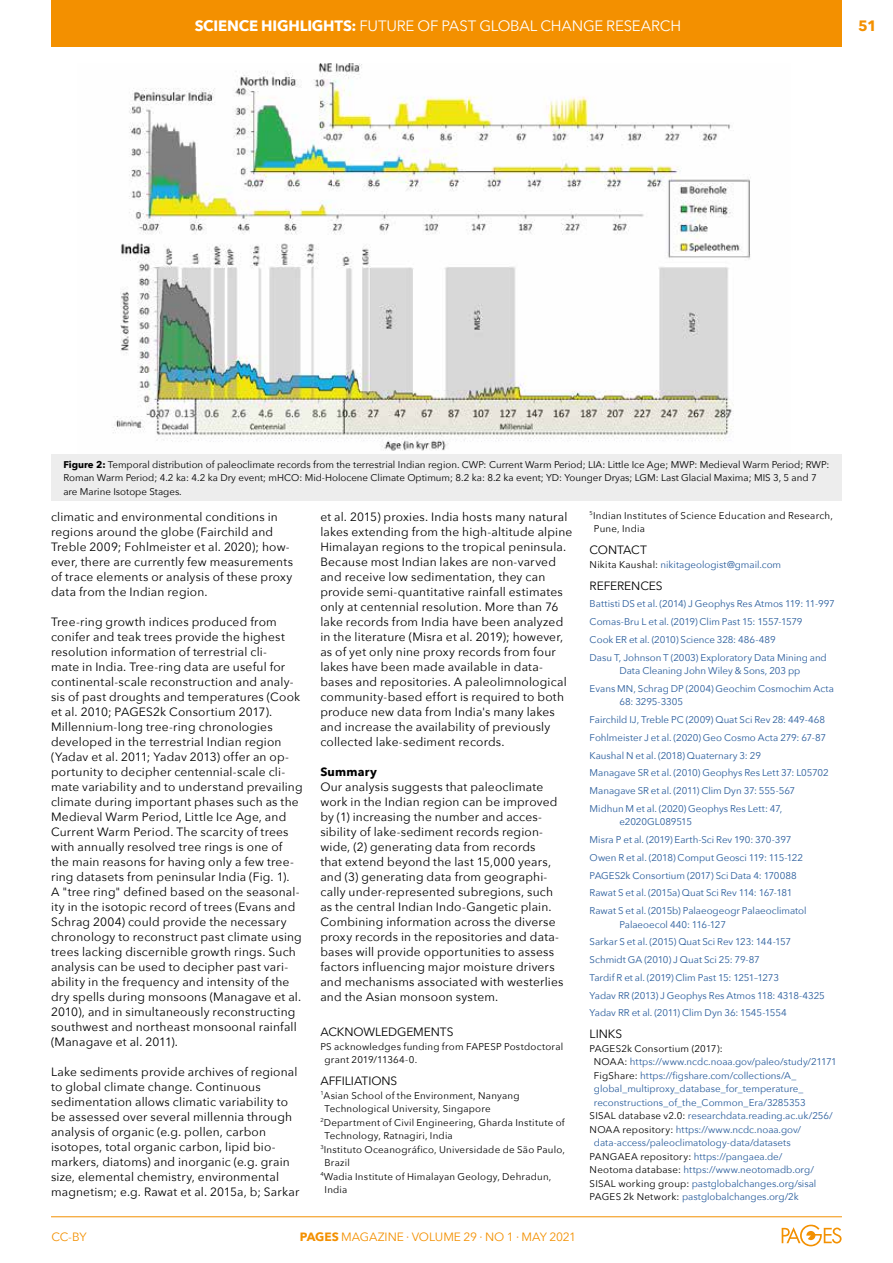
<style>
.page{position:relative;width:893px;height:1263px;background:#fff}
.page>*{position:absolute;margin:0;border:0;box-sizing:border-box;transform-origin:0 0}
.t1{font:15px "Avenir Next";letter-spacing:-.01em;color:#fff}
.t2{font:700 15px "Avenir Next";letter-spacing:-.015em;color:#fff}
.t3{font:700 15px "Avenir Next";color:#f39000}
.t4{font:12px/15px "Avenir Next";letter-spacing:.015em;color:#000}
.t5{font:12px "Avenir Next";letter-spacing:-.01em;color:#f39000}
.t6{font:12px "Avenir Next";letter-spacing:-.005em;color:#000}
.t7{font:12px "Avenir Next";letter-spacing:-.01em;color:#000}
.t8{font:700 12px "Avenir Next";letter-spacing:.02em;color:#000}
.t9{font:9.75px/17.7px "Avenir Next";letter-spacing:-.005em;color:#275b9b}
.t10{font:9.75px/13.5px "Avenir Next";letter-spacing:.02em;color:#000}
.t11{font:9.75px/13.5px "Avenir Next";color:#000}
.t12{font:9.75px "Avenir Next";letter-spacing:.02em;color:#275b9b}
.s1{font-weight:400}
.s2{font-weight:700}
.s3{color:#000}
</style>
<div class="page">
<hr style="left:51px;top:1216px;width:791px;height:1px;background:#f39000">
<svg style="left:782px;top:1225px;width:60px;height:21px"></svg>
<div style="left:51px;top:0;width:791px;height:46px;background:#f39000"></div>
<div style="left:51px;top:454px;width:791px;height:46px;background:#ededed"></div>
<img style="left:112px;top:64px;width:639px;height:387px">
<p class="t2" style="left:195px;top:12px;width:183px">SCIENCE HIGHLIGHTS: <span class="s1">Future</span></p>
<p class="t1" style="left:418px;top:13px;width:73px">of past glob</p>
<p class="t1" style="left:519px;top:13px;width:64px">al change</p>
<p class="t1" style="left:606px;top:13px;width:10px">rese</p>
<p class="t1" style="left:641px;top:13px;width:21px">arch</p>
<p class="t3" style="left:858px;top:12px;width:20px">51</p>
<p class="t11" style="left:63px;top:457px;width:767px"><span class="s2">Figure 2:</span> Temporal distribution of paleoclimate records from the terrestrial Indian region. CWP: Current Warm Period; LIA: Little Ice Age; MWP: Medieval Warm Period; RWP:<br>Roman Warm Period; 4.2 ka: 4.2 ka Dry event; mHCO: Mid-Holocene Climate Optimum; 8.2 ka: 8.2 ka event; YD: Younger Dryas; LGM: Last Glacial Maxima; MIS 3, 5 and 7 are Marine Isotope Stages.</p>
<p class="t4" style="left:51px;top:509px;width:244px">climatic and environmental conditions in regions around the globe (Fairchild and Treble 2009; Fohlmeister et al. 2020); how&shy;ever, there are currently few measurements of trace elements or analysis of these proxy data from the Indian region.</p>
<p class="t4" style="left:51px;top:614px;width:253px">Tree-ring growth indices produced from conifer and teak trees provide the highest resolution information of terrestrial cli-<br>mate in India. Tree-ring data are useful for continental-scale reconstruction and analy&shy;sis of past droughts and temperatures (Cook et al. 2010; PAGES2k Consortium 2017).<br>Millennium-long tree-ring chronologies developed in the terrestrial Indian region (Yadav et al. 2011; Yadav 2013) offer an op&shy;portunity to decipher centennial-scale cli&shy;mate variability and to understand prevailing climate during important phases such as the Medieval Warm Period, Little Ice Age, and Current Warm Period. The scarcity of trees with annually resolved tree rings is one of the main reasons for having only a few tree&shy;ring datasets from peninsular India (Fig. 1).<br>A "tree ring" defined based on the seasonal&shy;ity in the isotopic record of trees (Evans and Schrag 2004) could provide the necessary chronology to reconstruct past climate using trees lacking discernible growth rings. Such analysis can be used to decipher past vari&shy;ability in the frequency and intensity of the dry spells during monsoons (Managave et al.<br>2010), and in simultaneously reconstructing southwest and northeast monsoonal rainfall (Managave et al. 2011).</p>
<p class="t4" style="left:51px;top:1064px;width:250px">Lake sediments provide archives of regional to global climate change. Continuous sedimentation allows climatic variability to be assessed over several millennia through analysis of organic (e.g. pollen, carbon isotopes, total organic carbon, lipid bio&shy;markers, diatoms) and inorganic (e.g. grain size, elemental chemistry, environmental magnetism; e.g. Rawat et al. 2015a, b; Sarkar</p>
<p class="t4" style="left:320px;top:509px;width:253px">et al. 2015) proxies. India hosts many natural lakes extending from the high-altitude alpine Himalayan regions to the tropical peninsula.<br>Because most Indian lakes are non-varved and receive low sedimentation, they can provide semi-quantitative rainfall estimates only at centennial resolution. More than 76 lake records from India have been analyzed in the literature (Misra et al. 2019); however, as of yet only nine proxy records from four lakes have been made available in data&shy;bases and repositories. A paleolimnological community-based effort is required to both produce new data from India's many lakes and increase the availability of previously collected lake-sediment records.</p>
<p class="t8" style="left:320px;top:762px;width:58px">Summary</p>
<p class="t4" style="left:320px;top:779px;width:245px">Our analysis suggests that paleoclimate work in the Indian region can be improved by (1) increasing the number and acces&shy;sibility of lake-sediment records region&shy;wide, (2) generating data from records<br>that extend beyond the last 15,000 years, and (3) generating data from geographi&shy;cally under-represented subregions, such as the central Indian Indo-Gangetic plain.<br>Combining information across the diverse proxy records in the repositories and data&shy;bases will provide opportunities to assess factors influencing major moisture drivers and mechanisms associated with westerlies and the Asian monsoon system.</p>
<p class="t6" style="left:320px;top:1022px;width:135px">ACKNOWLEDGEMENTS</p>
<p class="t10" style="left:325px;top:1039px;width:240px;text-indent:-4px">PS acknowledges funding from FAPESP Postdoctoral grant 2019/11364-0.</p>
<p class="t6" style="left:320px;top:1071px;width:79px">AFFILIATIONS</p>
<p class="t10" style="left:320px;top:1088px;width:201px"><sup>1</sup>Asian School of the Environment, Nanyang</p>
<p class="t10" style="left:325px;top:1101px;width:168px">Technological University, Singapore</p>
<p class="t10" style="left:320px;top:1115px;width:246px"><sup>2</sup>Department of Civil Engineering, Gharda Institute of</p>
<p class="t10" style="left:325px;top:1128px;width:130px">Technology, Ratnagiri, India</p>
<p class="t10" style="left:320px;top:1142px;width:246px"><sup>3</sup>Instituto Oceanográfico, Universidade de São Paulo,</p>
<p class="t10" style="left:325px;top:1155px;width:27px">Brazil</p>
<p class="t10" style="left:320px;top:1169px;width:233px"><sup>4</sup>Wadia Institute of Himalayan Geology, Dehradun,</p>
<p class="t10" style="left:325px;top:1182px;width:24px">India</p>
<p class="t5" style="left:51px;top:1227px;width:37px">CC-BY</p>
<p class="t5" style="left:300px;top:1227px;width:278px"><span class="s2">PAGES</span> MAGAZINE ∙ VOLUME 29 ∙ NO 1 ∙ May 2021</p>
<p class="t10" style="left:594px;top:508px;width:240px;text-indent:-4px"><sup>5</sup>Indian Institutes of Science Education and Research,<br>Pune, India</p>
<p class="t4" style="left:590px;top:542px;width:59px">CONTACT</p>
<p class="t9" style="left:590px;top:555px;width:193px"><span class="s3">Nikita Kaushal:</span> nikitageologist@gmail.com</p>
<p class="t7" style="left:590px;top:575px;width:75px">REFERENCES</p>
<p class="t9" style="left:590px;top:595px;width:247px">Battisti DS et al. (2014) J Geophys Res Atmos 119: 11-997<br>Comas-Bru L et al. (2019) Clim Past 15: 1557-1579<br>Cook ER et al. (2010) Science 328: 486-489<br>Dasu T, Johnson T (2003) Exploratory Data Mining and</p>
<p class="t9" style="left:590px;top:661px;width:246px;text-align:center">Data Cleaning John Wiley &amp; Sons, 203 pp<br>Evans MN, Schrag DP (2004) Geochim Cosmochim Acta</p>
<p class="t9" style="left:590px;top:693px;width:241px;text-indent:30px">68: 3295-3305<br>Fairchild IJ, Treble PC (2009) Quat Sci Rev 28: 449-468<br>Fohlmeister J et al. (2020) Geo Cosmo Acta 279: 67-87<br>Kaushal N et al. (2018) Quaternary 3: 29<br>Managave SR et al. (2010) Geophys Res Lett 37: L05702<br>Managave SR et al. (2011) Clim Dyn 37: 555-567<br>Midhun M et al. (2020) Geophys Res Lett: 47,</p>
<p class="t9" style="left:590px;top:813px;width:218px;text-indent:30px">e2020GL089515<br>Misra P et al. (2019) Earth-Sci Rev 190: 370-397<br>Owen R et al. (2018) Comput Geosci 119: 115-122<br>PAGES2k Consortium (2017) Sci Data 4: 170088<br>Rawat S et al. (2015a) Quat Sci Rev 114: 167-181<br>Rawat S et al. (2015b) Palaeogeogr Palaeoclimatol</p>
<p class="t9" style="left:590px;top:915px;width:237px;text-indent:30px">Palaeoecol 440: 116-127<br>Sarkar S et al. (2015) Quat Sci Rev 123: 144-157<br>Schmidt GA (2010) J Quat Sci 25: 79-87<br>Tardif R et al. (2019) Clim Past 15: 1251–1273<br>Yadav RR (2013) J Geophys Res Atmos 118: 4318-4325<br>Yadav RR et al. (2011) Clim Dyn 36: 1545-1554</p>
<p class="t4" style="left:590px;top:1026px;width:34px">LINKS</p>
<p class="t10" style="left:590px;top:1041px;width:135px">PAGES2k Consortium (2017):</p>
<p class="t9" style="left:594px;top:1053px;width:244px"><span class="s3">NOAA:</span> https://www.ncdc.noaa.gov/paleo/study/21171</p>
<p class="t9" style="left:594px;top:1066px;width:204px"><span class="s3">FigShare:</span> https://figshare.com/collections/A_</p>
<p class="t9" style="left:594px;top:1080px;width:211px">global_multiproxy_database_for_temperature_</p>
<p class="t9" style="left:594px;top:1093px;width:213px">reconstructions_of_the_Common_Era/3285353</p>
<p class="t9" style="left:590px;top:1107px;width:245px"><span class="s3">SISAL database v2.0:</span> researchdata.reading.ac.uk/256/</p>
<p class="t12" style="left:590px;top:1121px;width:213px"><span class="s3">NOAA repository:</span> https://www.ncdc.noaa.gov/</p>
<p class="t9" style="left:594px;top:1134px;width:198px">data-access/paleoclimatology-data/datasets</p>
<p class="t12" style="left:590px;top:1148px;width:194px"><span class="s3">PANGAEA repository:</span> https://pangaea.de/</p>
<p class="t12" style="left:590px;top:1162px;width:226px"><span class="s3">Neotoma database:</span> https://www.neotomadb.org/</p>
<p class="t9" style="left:590px;top:1174px;width:228px"><span class="s3">SISAL working group:</span> pastglobalchanges.org/sisal</p>
<p class="t9" style="left:590px;top:1188px;width:210px"><span class="s3">PAGES 2k Network:</span> pastglobalchanges.org/2k</p>
</div>
